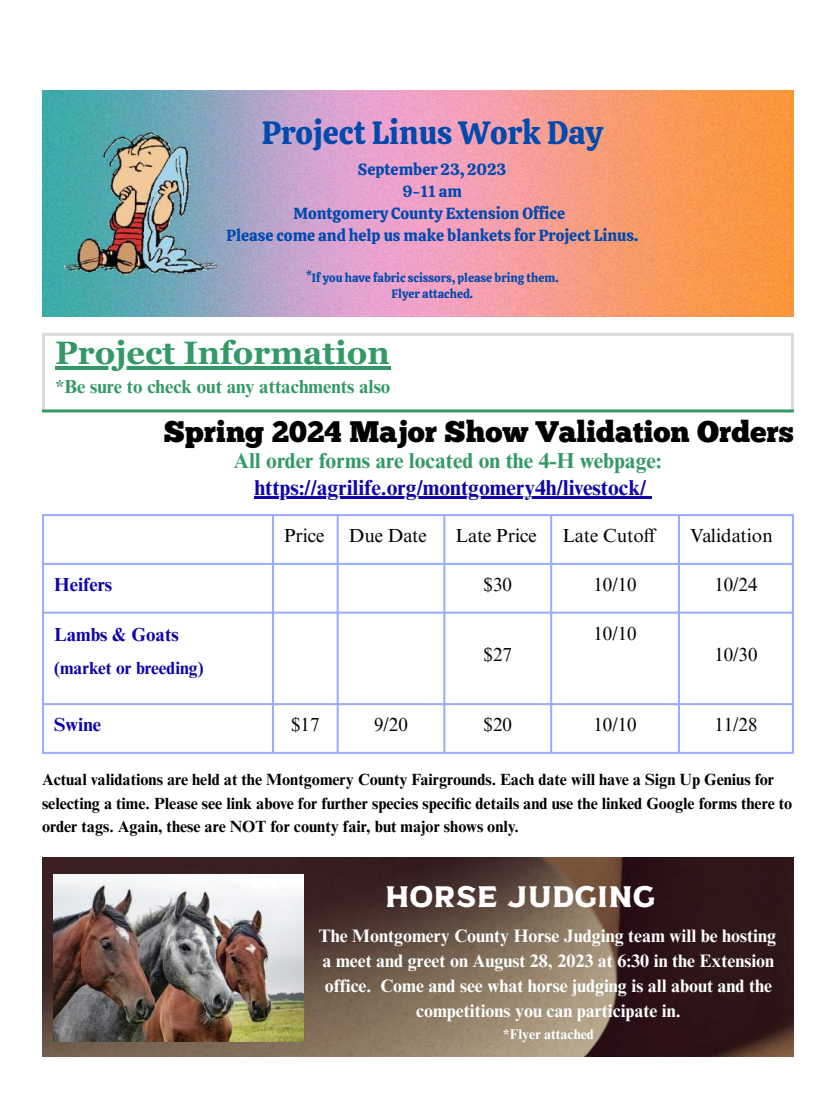
<style>
.page{position:relative;width:836px;height:1103px;background:#fff}
.page>*{position:absolute;margin:0;border:0;box-sizing:border-box;transform-origin:0 0}
.t1{font:700 32.4px "Georgia Pro";color:#396}
.t2{font:32.1px "Calistoga";color:#004aad}
.t3{font:29.7px "Chunk Five";color:#000}
.t4{font:28.5px "Captain Nelson Serif Rough";color:#fff}
.t5{font:700 21.6px "Times NRMT Pro";color:#0f03a9}
.t6{font:700 21.6px "Times NRMT Pro";color:#396}
.t7{font:18.9px "Times NRMT Pro";color:#000}
.t8{font:700 18.9px "Times NRMT Pro";color:#396}
.t9{font:700 18.9px "Times NRMT Pro";color:#0f03a9}
.t10{font:700 18px/25.2px "Times NRMT Pro";color:#fff;text-align:center}
.t11{font:700 17.55px "Times NRMT Pro";color:#0f03a9}
.t12{font:700 16.2px/23.9px "Times NRMT Pro";color:#000}
.t13{font:16.05px/22.2px "Calistoga";color:#004aad;text-align:center}
.t14{font:700 13.95px "Times NRMT Pro";color:#fff}
.t15{font:12px/16.5px "Calistoga";color:#004aad;text-align:center}
</style>
<div class="page">
<hr style="left:254px;top:497px;width:392px;height:2px;background:#0f03a9">
<img style="left:42px;top:91px;width:752px;height:225px">
<img style="left:65px;top:133px;width:152px;height:141px">
<hr style="left:55px;top:366px;width:335px;height:3px;background:#396">
<hr style="left:42px;top:336px;width:3px;height:73px;background:#dbdbdb">
<hr style="left:790px;top:336px;width:3px;height:73px;background:#dbdbdb">
<hr style="left:42px;top:333px;width:751px;height:3px;background:#dbdbdb">
<hr style="left:42px;top:409px;width:751px;height:3px;background:#396">
<hr style="left:42px;top:516px;width:2px;height:236px;background:#99acff">
<hr style="left:272px;top:516px;width:2px;height:236px;background:#99acff">
<hr style="left:336px;top:516px;width:3px;height:236px;background:#99acff">
<hr style="left:443px;top:516px;width:2px;height:236px;background:#99acff">
<hr style="left:550px;top:516px;width:2px;height:236px;background:#99acff">
<hr style="left:678px;top:516px;width:2px;height:236px;background:#99acff">
<hr style="left:791px;top:516px;width:2px;height:236px;background:#99acff">
<hr style="left:42px;top:514px;width:751px;height:2px;background:#99acff">
<hr style="left:42px;top:563px;width:751px;height:2px;background:#99acff">
<hr style="left:42px;top:611px;width:751px;height:3px;background:#99acff">
<hr style="left:42px;top:703px;width:751px;height:2px;background:#99acff">
<hr style="left:42px;top:752px;width:751px;height:2px;background:#99acff">
<img style="left:42px;top:857px;width:752px;height:199px">
<img style="left:54px;top:874px;width:250px;height:167px">
<h2 class="t2" style="left:262px;top:112px;width:342px">Project Linus Work Day</h2>
<p class="t13" style="left:226px;top:158px;width:413px">September 23, 2023<br>9-11 am<br>Montgomery County Extension Office<br>Please come and help us make blankets for Project Linus.</p>
<p class="t15" style="left:306px;top:269px;width:254px">*If you have fabric scissors, please bring them.<br>Flyer attached.</p>
<h1 class="t1" style="left:55px;top:334px;width:336px">Project Information</h1>
<p class="t8" style="left:55px;top:379px;width:337px">*Be sure to check out any attachments also</p>
<h3 class="t3" style="left:164px;top:420px;width:631px">Spring 2024 Major Show Validation Orders</h3>
<h3 class="t6" style="left:233px;top:452px;width:430px">All order forms are located on the 4-H webpage:</h3>
<h3 class="t5" style="left:254px;top:479px;width:393px">https://agrilife.org/montgomery4h/livestock/</h3>
<p class="t7" style="left:284px;top:529px;width:42px">Price</p>
<p class="t7" style="left:349px;top:529px;width:80px">Due Date</p>
<p class="t7" style="left:455px;top:529px;width:83px">Late Price</p>
<p class="t7" style="left:562px;top:529px;width:89px">Late Cutoff</p>
<p class="t7" style="left:690px;top:529px;width:84px">Validation</p>
<p class="t9" style="left:54px;top:578px;width:60px">Heifers</p>
<p class="t7" style="left:483px;top:578px;width:30px">$30</p>
<p class="t7" style="left:593px;top:578px;width:45px">10/10</p>
<p class="t7" style="left:714px;top:578px;width:45px">10/24</p>
<p class="t9" style="left:54px;top:627px;width:126px">Lambs &amp; Goats</p>
<p class="t11" style="left:54px;top:662px;width:151px">(market or breeding)</p>
<p class="t7" style="left:593px;top:626px;width:45px">10/10</p>
<p class="t7" style="left:483px;top:648px;width:30px">$27</p>
<p class="t7" style="left:714px;top:648px;width:45px">10/30</p>
<p class="t9" style="left:54px;top:718px;width:48px">Swine</p>
<p class="t7" style="left:291px;top:718px;width:30px">$17</p>
<p class="t7" style="left:374px;top:718px;width:35px">9/20</p>
<p class="t7" style="left:483px;top:718px;width:30px">$20</p>
<p class="t7" style="left:593px;top:718px;width:45px">10/10</p>
<p class="t7" style="left:714px;top:718px;width:45px">11/28</p>
<p class="t12" style="left:42px;top:769px;width:751px">Actual validations are held at the Montgomery County Fairgrounds. Each date will have a Sign Up Genius for selecting a time. Please see link above for further species specific details and use the linked Google forms there to order tags. Again, these are NOT for county fair, but major shows only.</p>
<h3 class="t4" style="left:385px;top:880px;width:272px">HORSE JUDGING</h3>
<p class="t10" style="left:319px;top:925px;width:458px">The Montgomery County Horse Judging team will be hosting a meet and greet on August 28, 2023 at 6:30 in the Extension office. Come and see what horse judging is all about and the competitions you can participate in.</p>
<p class="t14" style="left:503px;top:1029px;width:92px">*Flyer attached</p>
</div>
